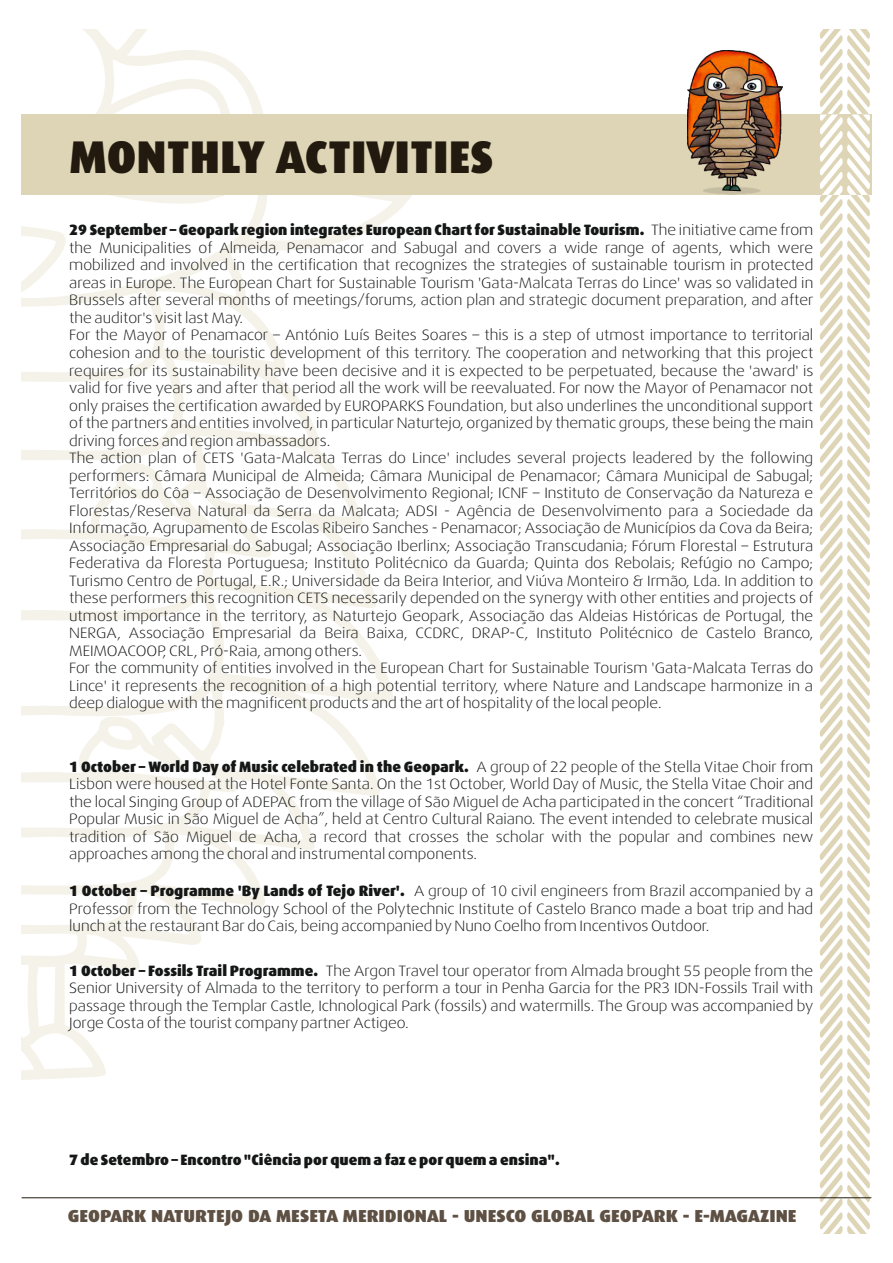
<style>
.page{position:relative;width:893px;height:1263px;background:#fff}
.page>*{position:absolute;margin:0;border:0;box-sizing:border-box;transform-origin:0 0}
.t1{font:900 45.9px "Dax";color:#221a0f}
.t2{font:900 17.4px "Dax";color:#5e5043;scale:1.06 1}
.t3{font:300 15px/17.5px "Dax Wide";color:#151616;text-align:justify}
.t4{font:900 15px "Dax";color:#151616}
.s1{font-family:"Dax Wide";font-weight:300}
.s2{font-family:"Dax";font-weight:900}
</style>
<div class="page">
<svg style="left:22px;top:30px;width:390px;height:1050px"></svg>
<svg style="left:96px;top:110px;width:97px;height:90px"></svg>
<svg style="left:22px;top:226px;width:50px;height:68px"></svg>
<div style="left:22px;top:114px;width:849px;height:81px;background:#ded5b6"></div>
<svg style="left:820px;top:30px;width:50px;height:1203px"></svg>
<img style="left:687px;top:50px;width:96px;height:145px">
<hr style="left:22px;top:1197px;width:849px;height:1px;background:#221a0f">
<h1 class="t1" style="left:70px;top:131px;width:426px">MONTHLY ACTIVITIES</h1>
<p class="t4" style="left:69px;top:221px;width:745px">29 September – Geopark region integrates European Chart for Sustainable Tourism. <span class="s1">The initiative came from</span></p>
<p class="t3" style="left:69px;top:239px;width:746px;text-align:left">the Municipalities of Almeida, Penamacor and Sabugal and covers a wide range of agents, which were mobilized and involved in the certification that recognizes the strategies of sustainable tourism in protected areas in Europe. The European Chart for Sustainable Tourism 'Gata-Malcata Terras do Lince' was so validated in Brussels after several months of meetings/forums, action plan and strategic document preparation, and after the auditor's visit last May.<br>For the Mayor of Penamacor – António Luís Beites Soares – this is a step of utmost importance to territorial cohesion and to the touristic development of this territory. The cooperation and networking that this project requires for its sustainability have been decisive and it is expected to be perpetuated, because the 'award' is valid for five years and after that period all the work will be reevaluated. For now the Mayor of Penamacor not only praises the certification awarded by EUROPARKS Foundation, but also underlines the unconditional support of the partners and entities involved, in particular Naturtejo, organized by thematic groups, these being the main driving forces and region ambassadors.<br>The action plan of CETS 'Gata-Malcata Terras do Lince' includes several projects leadered by the following performers: Câmara Municipal de Almeida; Câmara Municipal de Penamacor; Câmara Municipal de Sabugal; Territórios do Côa – Associação de Desenvolvimento Regional; ICNF – Instituto de Conservação da Natureza e Florestas/Reserva Natural da Serra da Malcata; ADSI - Agência de Desenvolvimento para a Sociedade da Informação, Agrupamento de Escolas Ribeiro Sanches - Penamacor; Associação de Municípios da Cova da Beira; Associação Empresarial do Sabugal; Associação Iberlinx; Associação Transcudania; Fórum Florestal – Estrutura Federativa da Floresta Portuguesa; Instituto Politécnico da Guarda; Quinta dos Rebolais; Refúgio no Campo; Turismo Centro de Portugal, E.R.; Universidade da Beira Interior, and Viúva Monteiro &amp; Irmão, Lda. In addition to these performers this recognition CETS necessarily depended on the synergy with other entities and projects of utmost importance in the territory, as Naturtejo Geopark, Associação das Aldeias Históricas de Portugal, the NERGA, Associação Empresarial da Beira Baixa, CCDRC, DRAP-C, Instituto Politécnico de Castelo Branco, MEIMOACOOP, CRL, Pró-Raia, among others.<br>For the community of entities involved in the European Chart for Sustainable Tourism 'Gata-Malcata Terras do Lince' it represents the recognition of a high potential territory, where Nature and Landscape harmonize in a deep dialogue with the magnificent products and the art of hospitality of the local people.</p>
<p class="t4" style="left:69px;top:758px;width:745px">1 October – World Day of Music celebrated in the Geopark. <span class="s1">A group of 22 people of the Stella Vitae Choir from</span></p>
<p class="t3" style="left:69px;top:775px;width:746px">Lisbon were housed at the Hotel Fonte Santa. On the 1st October, World Day of Music, the Stella Vitae Choir and the local Singing Group of ADEPAC from the village of São Miguel de Acha participated in the concert “Traditional Popular Music in São Miguel de Acha”, held at Centro Cultural Raiano. The event intended to celebrate musical tradition of São Miguel de Acha, a record that crosses the scholar with the popular and combines new approaches among the choral and instrumental components.</p>
<p class="t3" style="left:69px;top:882px;width:745px"><span class="s2">1 October – Programme 'By Lands of Tejo River'.</span> A group of 10 civil engineers from Brazil accompanied by a Professor from the Technology School of the Polytechnic Institute of Castelo Branco made a boat trip and had lunch at the restaurant Bar do Cais, being accompanied by Nuno Coelho from Incentivos Outdoor.</p>
<p class="t3" style="left:69px;top:962px;width:746px"><span class="s2">1 October – Fossils Trail Programme.</span> The Argon Travel tour operator from Almada brought 55 people from the Senior University of Almada to the territory to perform a tour in Penha Garcia for the PR3 IDN-Fossils Trail with passage through the Templar Castle, Ichnological Park (fossils) and watermills. The Group was accompanied by Jorge Costa of the tourist company partner Actigeo.</p>
<p class="t4" style="left:69px;top:1151px;width:492px">7 de Setembro – Encontro "Ciência por quem a faz e por quem a ensina".</p>
<p class="t2" style="left:68px;top:1206px;width:689px">GEOPARK NATURTEJO DA MESETA MERIDIONAL - UNESCO GLOBAL GEOPARK - E-MAGAZINE</p>
</div>
